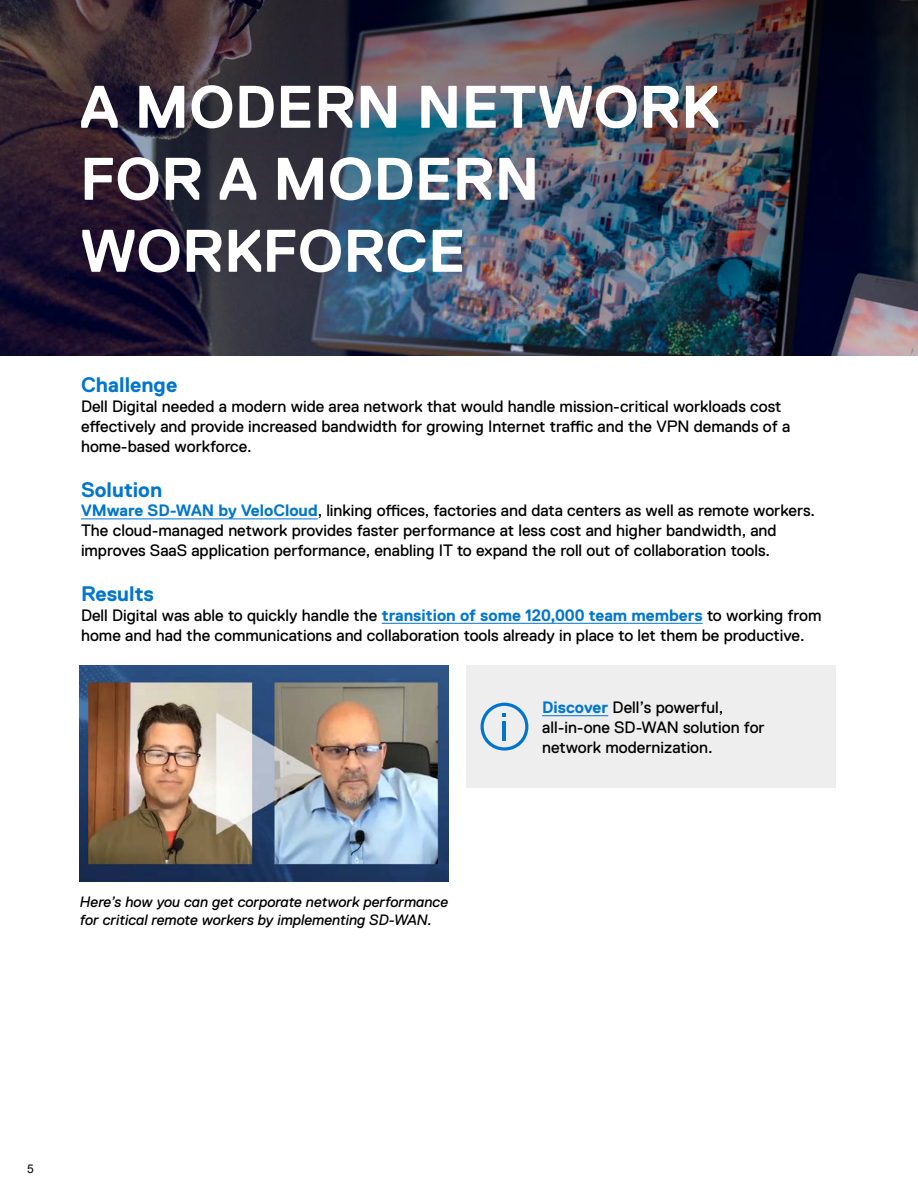
<style>
.page{position:relative;width:918px;height:1188px;background:#fff}
.page>*{position:absolute;margin:0;border:0;box-sizing:border-box;transform-origin:0 0}
.t1{font:700 60px/72px "Dell Replica";color:#fff}
.t2{font:700 21px "Dell Replica";color:#0076ce}
.t3{font:16.5px/19.8px "Dell Replica";color:#000}
.t4{font:italic 15px/18px "Dell Replica";color:#000}
.t5{font:12px "Arial";color:#000}
.s1{font-weight:700;color:#0076ce}
</style>
<div class="page">
<img style="left:0;top:0;width:918px;height:355px">
<hr style="left:81px;top:519px;width:237px;height:1px;background:#0076ce">
<hr style="left:382px;top:623px;width:321px;height:1px;background:#0076ce">
<img style="left:80px;top:665px;width:369px;height:216px">
<div style="left:467px;top:665px;width:369px;height:123px;background:#eee"></div>
<hr style="left:542px;top:715px;width:66px;height:1px;background:#0076ce">
<svg style="left:481px;top:703px;width:47px;height:48px"></svg>
<hr style="left:503px;top:721px;width:3px;height:20px;background:#0075cf">
<h1 class="t1" style="left:80px;top:71px;width:641px">A MODERN NETWORK<br>FOR A MODERN<br>WORKFORCE</h1>
<p class="t2" style="left:81px;top:373px;width:98px">Challenge</p>
<p class="t3" style="left:81px;top:397px;width:711px">Dell Digital needed a modern wide area network that would handle mission-critical workloads cost effectively and provide increased bandwidth for growing Internet traffic and the VPN demands of a home-based workforce.</p>
<p class="t2" style="left:81px;top:478px;width:83px">Solution</p>
<p class="t3" style="left:81px;top:501px;width:736px"><span class="s1">VMware SD-WAN by VeloCloud</span>, linking offices, factories and data centers as well as remote workers.<br>The cloud-managed network provides faster performance at less cost and higher bandwidth, and improves SaaS application performance, enabling IT to expand the roll out of collaboration tools.</p>
<p class="t2" style="left:81px;top:582px;width:74px">Results</p>
<p class="t3" style="left:81px;top:605px;width:742px">Dell Digital was able to quickly handle the <span class="s1">transition of some 120,000 team members</span> to working from home and had the communications and collaboration tools already in place to let them be productive.</p>
<p class="t4" style="left:80px;top:893px;width:370px">Here’s how you can get corporate network performance for critical remote workers by implementing SD-WAN.</p>
<p class="t3" style="left:542px;top:698px;width:224px"><span class="s1">Discover</span> Dell’s powerful, all-in-one SD-WAN solution for network modernization.</p>
<p class="t5" style="left:27px;top:1160px;width:8px">5</p>
</div>
